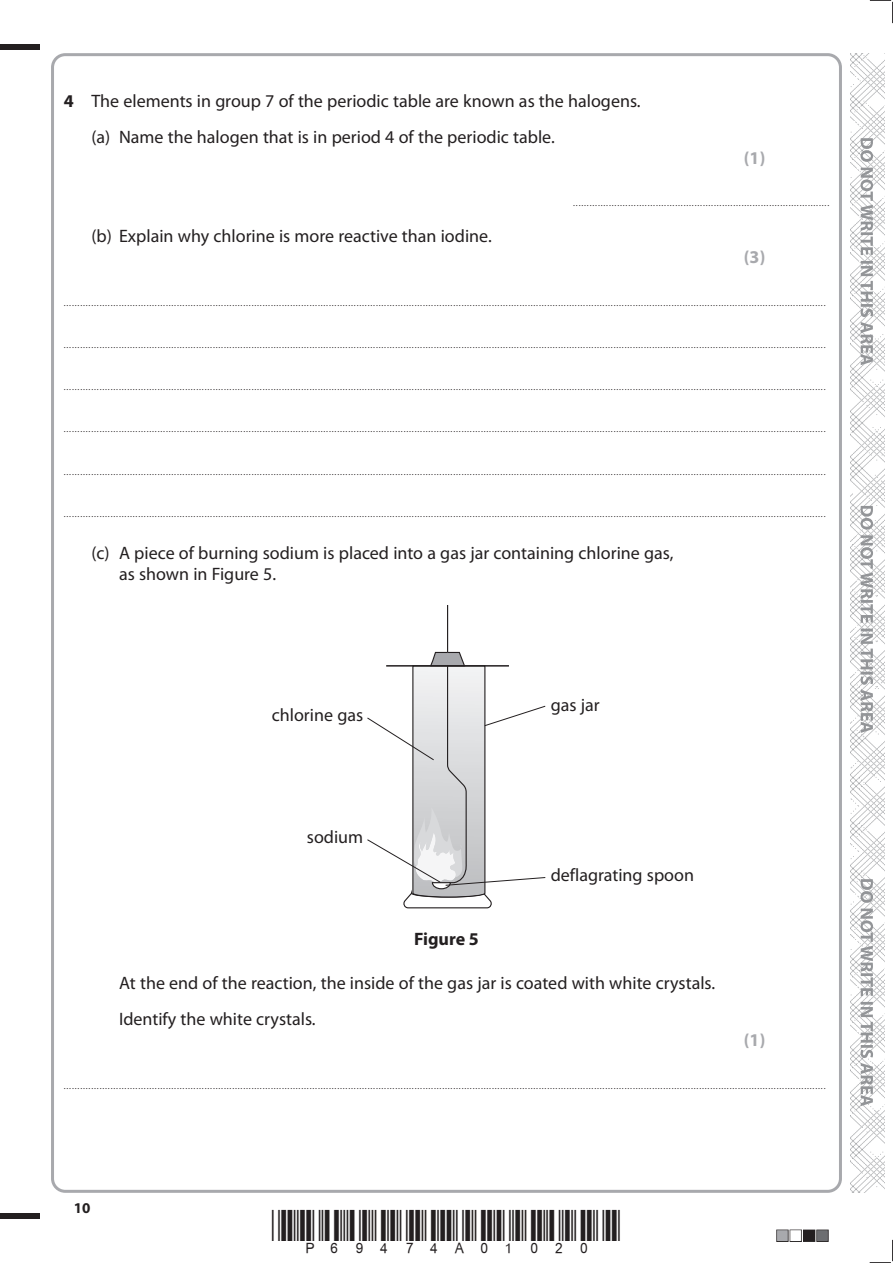
<style>
.page{position:relative;width:893px;height:1263px;background:#fff}
.page>*{position:absolute;margin:0;border:0;box-sizing:border-box;transform-origin:0 0}
.t1{font:18px/36px "Myriad Pro";color:#231f20}
.t2{font:700 18px "Myriad Pro";color:#a8a9ad}
.t3{font:700 18px "Myriad Pro";color:#231f20}
.t4{font:700 15px "Myriad Pro";color:#231f20}
.t5{font:9px "Myriad Pro";color:#231f20}
.s1{font-weight:700}
</style>
<div class="page">
<div style="left:0;top:44px;width:40px;height:5px;background:#231f20"></div>
<div style="left:0;top:1214px;width:40px;height:5px;background:#231f20"></div>
<svg style="left:870px;top:0;width:23px;height:23px"></svg>
<svg style="left:870px;top:1240px;width:23px;height:23px"></svg>
<img style="left:850px;top:53px;width:34px;height:1140px">
<svg style="left:860px;top:138px;width:13px;height:968px"></svg>
<hr style="left:447px;top:605px;width:1px;height:47px;background:#231f20">
<svg style="left:367px;top:651px;width:179px;height:257px"></svg>
<h1 class="t1" style="left:91px;top:85px;width:551px;text-indent:-28px"><span class="s1">4</span> The elements in group 7 of the periodic table are known as the halogens. (a) Name the halogen that is in period 4 of the periodic table.</h1>
<h1 class="t1" style="left:91px;top:220px;width:402px">(b) Explain why chlorine is more reactive than iodine.</h1>
<h1 class="t2" style="left:744px;top:151px;width:23px">(1)</h1>
<p class="t5" style="left:573px;top:200px;width:258px">.............................................................................................</p>
<h1 class="t2" style="left:744px;top:250px;width:23px">(3)</h1>
<p class="t5" style="left:64px;top:299px;width:763px">....................................................................................................................................................................................................................................................................................</p>
<p class="t5" style="left:64px;top:341px;width:763px">....................................................................................................................................................................................................................................................................................</p>
<p class="t5" style="left:64px;top:384px;width:763px">....................................................................................................................................................................................................................................................................................</p>
<p class="t5" style="left:64px;top:426px;width:763px">....................................................................................................................................................................................................................................................................................</p>
<p class="t5" style="left:64px;top:468px;width:763px">....................................................................................................................................................................................................................................................................................</p>
<p class="t5" style="left:64px;top:510px;width:763px">....................................................................................................................................................................................................................................................................................</p>
<h1 class="t1" style="left:119px;top:544px;width:556px;line-height:21px;text-indent:-28px">(c) A piece of burning sodium is placed into a gas jar containing chlorine gas, as shown in Figure 5.</h1>
<h1 class="t1" style="left:272px;top:698px;width:93px">chlorine gas</h1>
<h1 class="t1" style="left:307px;top:820px;width:58px">sodium</h1>
<h1 class="t1" style="left:551px;top:689px;width:50px">gas jar</h1>
<h1 class="t1" style="left:551px;top:858px;width:145px">deflagrating spoon</h1>
<h1 class="t3" style="left:414px;top:932px;width:66px">Figure 5</h1>
<h1 class="t1" style="left:119px;top:967px;width:598px">At the end of the reaction, the inside of the gas jar is coated with white crystals.<br>Identify the white crystals.</h1>
<h1 class="t2" style="left:744px;top:1033px;width:23px">(1)</h1>
<p class="t5" style="left:64px;top:1082px;width:763px">....................................................................................................................................................................................................................................................................................</p>
<h2 class="t4" style="left:74px;top:1202px;width:18px">10</h2>
</div>
